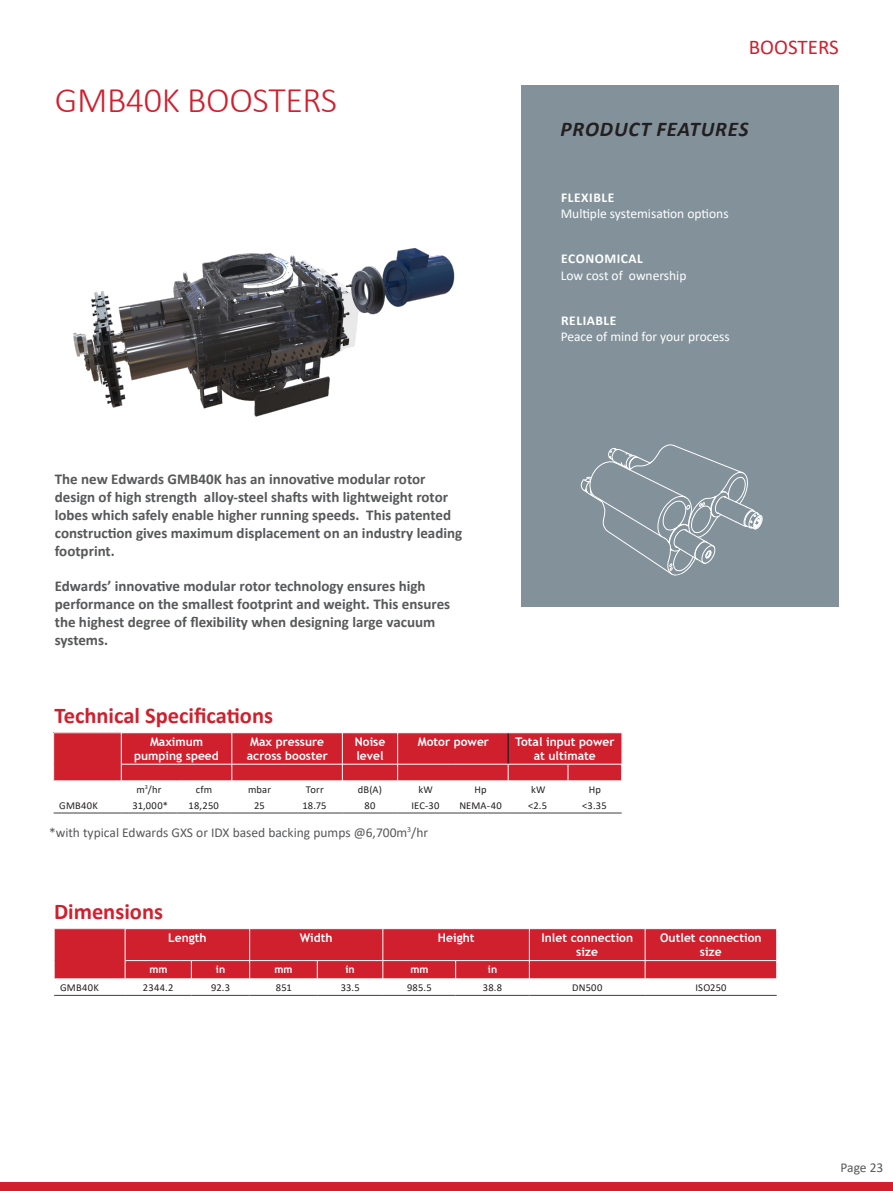
<style>
.page{position:relative;width:893px;height:1191px;background:#fff}
.page>*{position:absolute;margin:0;border:0;box-sizing:border-box;transform-origin:0 0}
.new_Heading_1{font:300 36px "Calibri";letter-spacing:-.01em;color:#d0202e}
.subhead_1{font:700 22.5px "Calibri";color:#d0202e}
.new_Product_features{font:italic 700 21px "Calibri";letter-spacing:.04em;color:#231f20}
.new_Body_text{font:21px "Calibri";color:#d0202e}
.new_Lead-in_text{font:700 15px/18px "Calibri";color:#57585a}
.new_F_B_heading{font:13.5px/16.2px "Calibri";color:#fff}
.new_Body_text-2{font:13.5px "Calibri";color:#57585a}
.Table_text_heading{font:700 12px/14.4px "Trebuchet MS";color:#fff;text-align:center}
.Table_text{font:10.5px "Calibri";letter-spacing:.02em;color:#231f20}
.Table_text_heading-2{font:700 10.5px "Trebuchet MS";color:#fff}
.s1{font-weight:700}
</style>
<div class="page">
<div style="left:0;top:1182px;width:893px;height:9px;background:#d0202e"></div>
<img style="left:73px;top:248px;width:382px;height:169px">
<div style="left:54px;top:732px;width:67px;height:49px;background:#d0202e"></div>
<hr style="left:54px;top:812px;width:67px;height:1px;background:#3e3e3f">
<hr style="left:121px;top:812px;width:56px;height:1px;background:#3e3e3f">
<hr style="left:177px;top:812px;width:55px;height:1px;background:#3e3e3f">
<hr style="left:232px;top:812px;width:55px;height:1px;background:#3e3e3f">
<hr style="left:287px;top:812px;width:55px;height:1px;background:#3e3e3f">
<hr style="left:342px;top:812px;width:56px;height:1px;background:#3e3e3f">
<hr style="left:398px;top:812px;width:55px;height:1px;background:#3e3e3f">
<hr style="left:453px;top:812px;width:55px;height:1px;background:#3e3e3f">
<hr style="left:508px;top:812px;width:60px;height:1px;background:#3e3e3f">
<hr style="left:568px;top:812px;width:54px;height:1px;background:#3e3e3f">
<hr style="left:53px;top:732px;width:68px;height:1px;background:#fff">
<hr style="left:53px;top:780px;width:68px;height:1px;background:#fff">
<svg style="left:53px;top:764px;width:1px;height:16px"></svg>
<svg style="left:121px;top:732px;width:501px;height:49px;background:#d2303d"></svg>
<div style="left:54px;top:928px;width:71px;height:50px;background:#d0202e"></div>
<hr style="left:54px;top:995px;width:71px;height:1px;background:#3e3e3f">
<hr style="left:125px;top:995px;width:66px;height:1px;background:#3e3e3f">
<hr style="left:191px;top:995px;width:59px;height:1px;background:#3e3e3f">
<hr style="left:250px;top:995px;width:67px;height:1px;background:#3e3e3f">
<hr style="left:317px;top:995px;width:66px;height:1px;background:#3e3e3f">
<hr style="left:383px;top:995px;width:73px;height:1px;background:#3e3e3f">
<hr style="left:456px;top:995px;width:73px;height:1px;background:#3e3e3f">
<hr style="left:529px;top:995px;width:116px;height:1px;background:#3e3e3f">
<hr style="left:645px;top:995px;width:132px;height:1px;background:#3e3e3f">
<hr style="left:54px;top:928px;width:71px;height:1px;background:#fff">
<hr style="left:54px;top:928px;width:1px;height:32px;background:#fff">
<svg style="left:54px;top:960px;width:1px;height:18px"></svg>
<svg style="left:125px;top:928px;width:652px;height:50px;background:#d12735"></svg>
<hr style="left:125px;top:960px;width:66px;height:1px;background:#fff">
<hr style="left:191px;top:960px;width:59px;height:1px;background:#fff">
<hr style="left:250px;top:960px;width:67px;height:1px;background:#fff">
<hr style="left:317px;top:960px;width:66px;height:1px;background:#fff">
<hr style="left:383px;top:960px;width:73px;height:1px;background:#fff">
<hr style="left:456px;top:960px;width:73px;height:1px;background:#fff">
<hr style="left:529px;top:960px;width:116px;height:1px;background:#fff">
<hr style="left:645px;top:960px;width:131px;height:1px;background:#fff">
<div style="left:521px;top:85px;width:318px;height:522px;background:#83929a"></div>
<svg style="left:581px;top:444px;width:182px;height:131px"></svg>
<p class="new_Heading_1" style="left:55px;top:78px;width:284px">GMB40K BOOSTERS</p>
<p class="new_Lead-in_text" style="left:55px;top:470px;width:409px">The new Edwards GMB40K has an innovative modular rotor design of high strength alloy-steel shafts with lightweight rotor lobes which safely enable higher running speeds. This patented construction gives maximum displacement on an industry leading footprint.</p>
<p class="new_Lead-in_text" style="left:55px;top:577px;width:397px">Edwards’ innovative modular rotor technology ensures high performance on the smallest footprint and weight. This ensures the highest degree of flexibility when designing large vacuum systems.</p>
<p class="new_Body_text" style="left:749px;top:32px;width:91px">BOOSTERS</p>
<p class="new_Product_features" style="left:561px;top:114px;width:189px">PRODUCT FEATURES</p>
<p class="new_F_B_heading" style="left:561px;top:189px;width:169px"><span class="s1">FLEXIBLE<br></span>Multiple systemisation options</p>
<p class="new_F_B_heading" style="left:561px;top:250px;width:127px"><span class="s1">ECONOMICAL<br></span>Low cost of ownership</p>
<p class="new_F_B_heading" style="left:561px;top:312px;width:171px"><span class="s1">RELIABLE<br></span>Peace of mind for your process</p>
<p class="subhead_1" style="left:55px;top:699px;width:220px">Technical Specifications</p>
<p class="Table_text_heading" style="left:134px;top:734px;width:86px">Maximum pumping speed</p>
<p class="Table_text_heading" style="left:247px;top:734px;width:82px;text-align:left">Max pressure across booster</p>
<p class="Table_text_heading" style="left:355px;top:734px;width:32px;text-align:left">Noise level</p>
<p class="Table_text_heading" style="left:418px;top:734px;width:73px">Motor power</p>
<p class="Table_text_heading" style="left:515px;top:734px;width:101px">Total input power at ultimate</p>
<p class="Table_text" style="left:136px;top:782px;width:27px">m<sup>3</sup>/hr</p>
<p class="Table_text" style="left:196px;top:782px;width:18px">cfm</p>
<p class="Table_text" style="left:248px;top:782px;width:25px">mbar</p>
<p class="Table_text" style="left:306px;top:782px;width:19px">Torr</p>
<p class="Table_text" style="left:358px;top:782px;width:26px">dB(A)</p>
<p class="Table_text" style="left:418px;top:782px;width:16px">kW</p>
<p class="Table_text" style="left:475px;top:782px;width:14px">Hp</p>
<p class="Table_text" style="left:531px;top:782px;width:16px">kW</p>
<p class="Table_text" style="left:589px;top:782px;width:14px">Hp</p>
<p class="Table_text" style="left:59px;top:798px;width:40px">GMB40K</p>
<p class="Table_text" style="left:132px;top:798px;width:37px">31,000*</p>
<p class="Table_text" style="left:189px;top:798px;width:32px">18,250</p>
<p class="Table_text" style="left:254px;top:798px;width:12px">25</p>
<p class="Table_text" style="left:302px;top:798px;width:26px">18.75</p>
<p class="Table_text" style="left:365px;top:798px;width:12px">80</p>
<p class="Table_text" style="left:411px;top:798px;width:29px">IEC-30</p>
<p class="Table_text" style="left:459px;top:798px;width:44px">NEMA-40</p>
<p class="Table_text" style="left:528px;top:798px;width:21px">&lt;2.5</p>
<p class="Table_text" style="left:582px;top:798px;width:26px">&lt;3.35</p>
<p class="new_Body_text-2" style="left:49px;top:822px;width:381px">*with typical Edwards GXS or IDX based backing pumps @6,700m<sup>3</sup>/hr</p>
<p class="subhead_1" style="left:54px;top:895px;width:111px">Dimensions</p>
<p class="Table_text_heading" style="left:168px;top:930px;width:40px">Length</p>
<p class="Table_text_heading" style="left:300px;top:930px;width:35px">Width</p>
<p class="Table_text_heading" style="left:438px;top:930px;width:38px">Height</p>
<p class="Table_text_heading" style="left:542px;top:930px;width:93px">Inlet connection size</p>
<p class="Table_text_heading" style="left:660px;top:930px;width:103px">Outlet connection size</p>
<p class="Table_text_heading-2" style="left:149px;top:962px;width:20px">mm</p>
<p class="Table_text_heading-2" style="left:216px;top:962px;width:11px">in</p>
<p class="Table_text_heading-2" style="left:275px;top:962px;width:20px">mm</p>
<p class="Table_text_heading-2" style="left:345px;top:962px;width:11px">in</p>
<p class="Table_text_heading-2" style="left:410px;top:962px;width:20px">mm</p>
<p class="Table_text_heading-2" style="left:488px;top:962px;width:11px">in</p>
<p class="Table_text" style="left:60px;top:980px;width:40px">GMB40K</p>
<p class="Table_text" style="left:143px;top:980px;width:32px">2344.2</p>
<p class="Table_text" style="left:211px;top:980px;width:21px">92.3</p>
<p class="Table_text" style="left:276px;top:980px;width:17px">851</p>
<p class="Table_text" style="left:341px;top:980px;width:21px">33.5</p>
<p class="Table_text" style="left:407px;top:980px;width:26px">985.5</p>
<p class="Table_text" style="left:483px;top:980px;width:21px">38.8</p>
<p class="Table_text" style="left:572px;top:980px;width:32px">DN500</p>
<p class="Table_text" style="left:695px;top:980px;width:33px">ISO250</p>
<p class="new_Body_text-2" style="left:840px;top:1158px;width:44px">Page 23</p>
</div>
